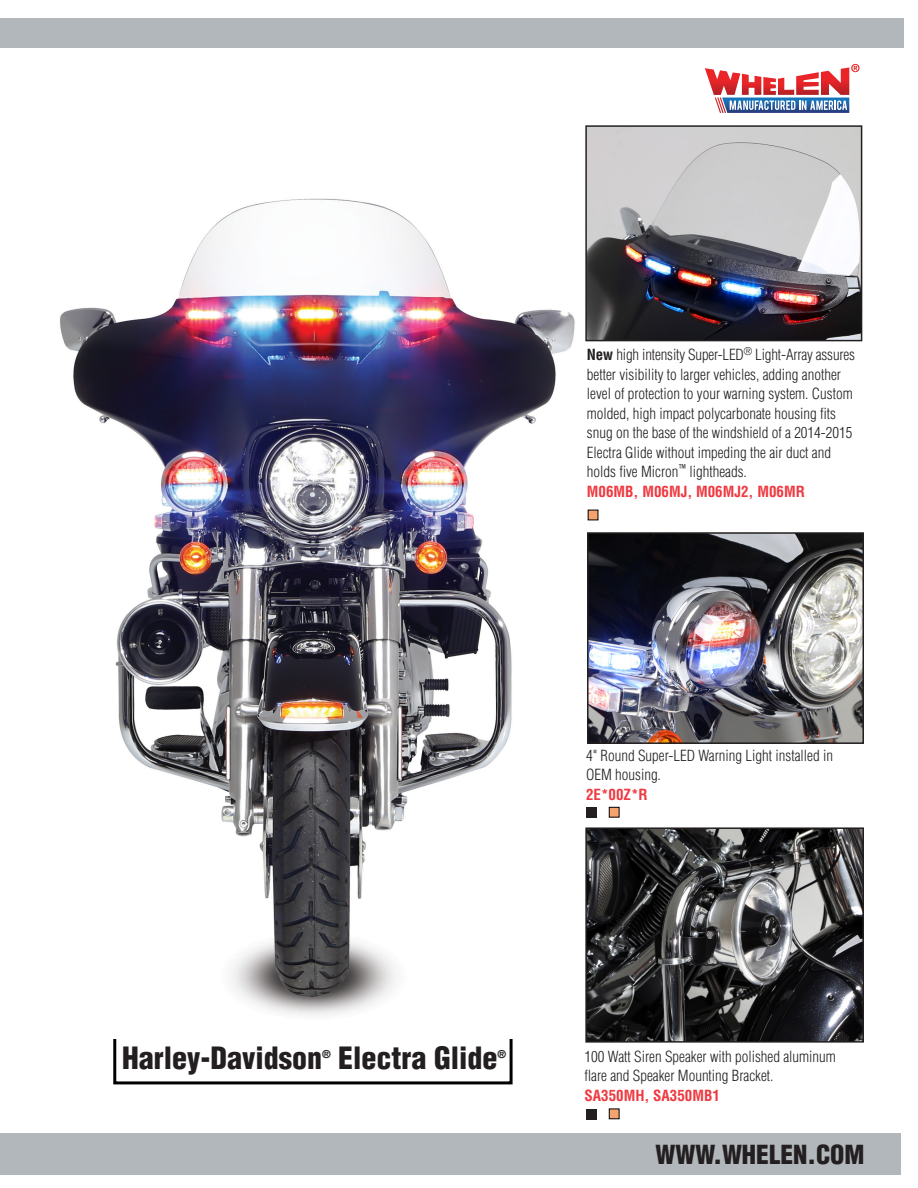
<style>
.page{position:relative;width:918px;height:1188px;background:#fff}
.page>*{position:absolute;margin:0;border:0;box-sizing:border-box;transform-origin:0 0}
.t1{font:900 condensed 30px "Helvetica";color:#231f20}
.Body{font:900 condensed 25.65px "Helvetica";color:#231f20}
.Body-2{font:300 condensed 15px/19.5px "Helvetica";color:#231f20}
.Body-3{font:700 condensed 15px "Helvetica";color:#ee3a41}
.t2{font:900 condensed 10.5px "Helvetica";color:#231f20}
.s1{font-weight:700}
.s2{font-weight:700;color:#ee3a41}
</style>
<div class="page">
<div style="left:0;top:18px;width:904px;height:30px;background:#b2b7bb"></div>
<img style="left:587px;top:829px;width:275px;height:212px">
<div style="left:585px;top:827px;width:279px;height:216px;border:1px solid #231f20"></div>
<img style="left:590px;top:535px;width:271px;height:206px">
<div style="left:587px;top:532px;width:277px;height:212px;border:2px solid #231f20"></div>
<img style="left:587px;top:127px;width:273px;height:212px">
<div style="left:585px;top:125px;width:277px;height:216px;border:1px solid #231f20"></div>
<svg style="left:705px;top:64px;width:155px;height:49px"></svg>
<div style="left:113px;top:1024px;width:400px;height:60px;border:3px solid #000"></div>
<img style="left:60px;top:198px;width:515px;height:841px">
<div style="left:0;top:1133px;width:901px;height:41px;background:#b2b7bb"></div>
<div style="left:586px;top:1109px;width:11px;height:10px;background:#231f20"></div>
<div style="left:586px;top:807px;width:11px;height:11px;background:#231f20"></div>
<div style="left:609px;top:1109px;width:10px;height:10px;background:#f4a36e;border:1px solid #000"></div>
<div style="left:609px;top:807px;width:10px;height:10px;background:#f4a36e;border:1px solid #000"></div>
<div style="left:588px;top:510px;width:10px;height:10px;background:#f4a36e"></div>
<p class="Body-2" style="left:587px;top:345px;width:270px"><span class="s1">New</span> high intensity Super-LED<sup>®</sup> Light-Array assures better visibility to larger vehicles, adding another level of protection to your warning system. Custom molded, high impact polycarbonate housing fits snug on the base of the windshield of a 2014-2015<br>Electra Glide without impeding the air duct and holds five Micron<sup>™</sup> lightheads.<br><span class="s2">M06MB, M06MJ, M06MJ2, M06MR</span></p>
<p class="Body-2" style="left:586px;top:746px;width:248px">4" Round Super-LED Warning Light installed in<br>OEM housing.</p>
<p class="Body-3" style="left:586px;top:785px;width:63px">2E*00Z*R</p>
<p class="t1" style="left:122px;top:1039px;width:201px">Harley-Davidson</p>
<p class="t2" style="left:322px;top:1047px;width:10px">®</p>
<p class="t1" style="left:338px;top:1039px;width:161px">Electra Glide</p>
<p class="t2" style="left:497px;top:1047px;width:10px">®</p>
<p class="Body-2" style="left:585px;top:1046px;width:253px">100 Watt Siren Speaker with polished aluminum flare and Speaker Mounting Bracket.</p>
<p class="Body-3" style="left:585px;top:1086px;width:137px">SA350MH, SA350MB1</p>
<p class="Body" style="left:656px;top:1138px;width:211px">WWW.WHELEN.COM</p>
</div>
